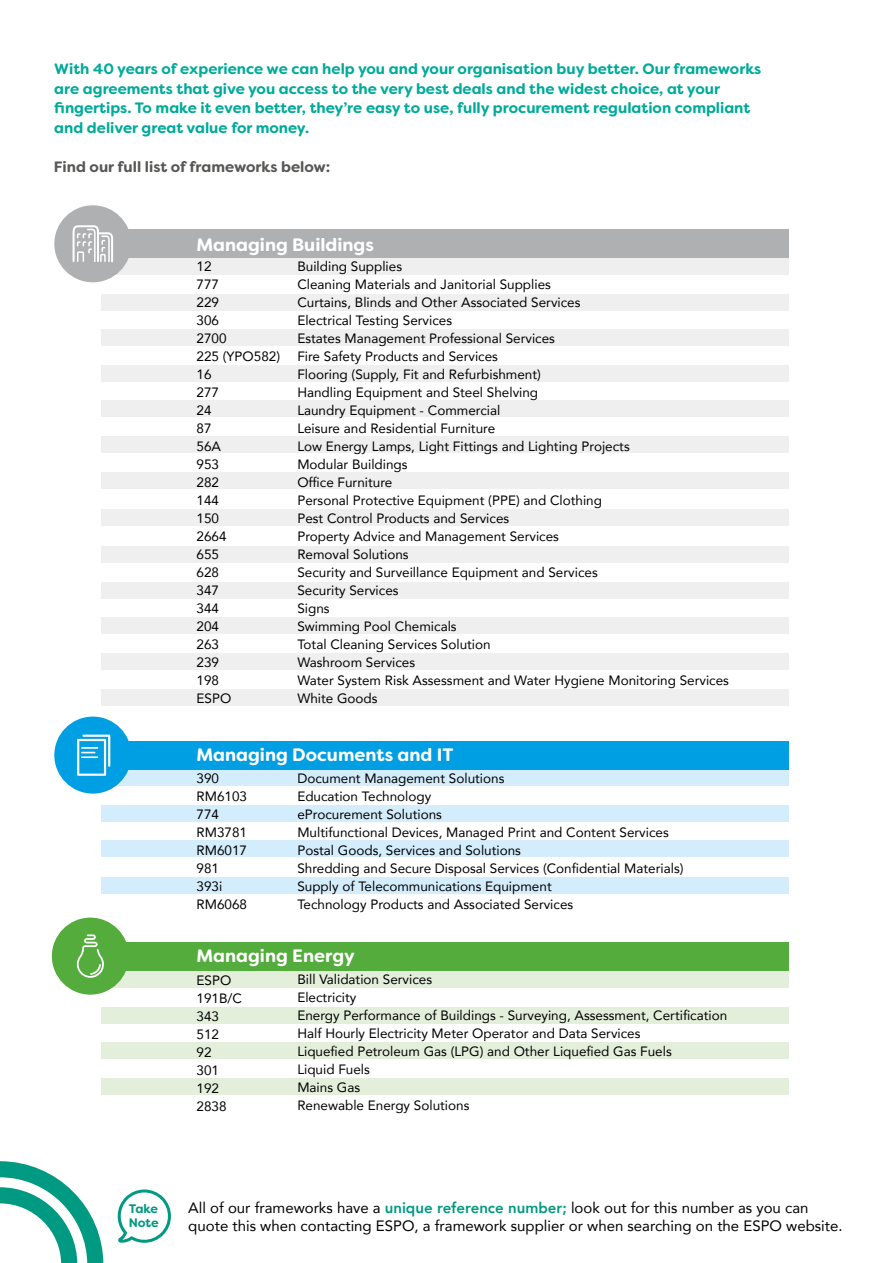
<style>
.page{position:relative;width:893px;height:1263px;background:#fff}
.page>*{position:absolute;margin:0;border:0;box-sizing:border-box;transform-origin:0 0}
.t1{font:700 18px "Filson Soft";color:#fff}
.t2{font:700 15px/19.5px "Filson Soft";color:#00ab9a}
.t3{font:15px/18px "Avenir";color:#000}
.t4{font:700 15px "Filson Soft";color:#575756}
.t5{font:13.5px/18px "Avenir";color:#000}
.t6{font:700 12.45px/13.2px "Filson Soft";letter-spacing:-.01em;color:#009982}
.s1{font-weight:800;color:#009982}
</style>
<div class="page">
<div style="left:102px;top:971px;width:687px;height:16px;background:#e4efdb"></div>
<div style="left:102px;top:1007px;width:687px;height:17px;background:#e4efdb"></div>
<div style="left:102px;top:1043px;width:687px;height:16px;background:#e4efdb"></div>
<div style="left:102px;top:1079px;width:687px;height:16px;background:#e4efdb"></div>
<div style="left:102px;top:769px;width:687px;height:16px;background:#d4edfc"></div>
<div style="left:102px;top:805px;width:687px;height:17px;background:#d4edfc"></div>
<div style="left:102px;top:841px;width:687px;height:16px;background:#d4edfc"></div>
<div style="left:102px;top:878px;width:687px;height:16px;background:#d4edfc"></div>
<div style="left:102px;top:258px;width:687px;height:16px;background:#efefef"></div>
<div style="left:102px;top:294px;width:687px;height:16px;background:#efefef"></div>
<div style="left:102px;top:329px;width:687px;height:16px;background:#efefef"></div>
<div style="left:102px;top:365px;width:687px;height:17px;background:#efefef"></div>
<div style="left:102px;top:401px;width:687px;height:16px;background:#efefef"></div>
<div style="left:102px;top:437px;width:687px;height:16px;background:#efefef"></div>
<div style="left:102px;top:473px;width:687px;height:16px;background:#efefef"></div>
<div style="left:102px;top:509px;width:687px;height:16px;background:#efefef"></div>
<div style="left:102px;top:546px;width:687px;height:16px;background:#efefef"></div>
<div style="left:102px;top:582px;width:687px;height:16px;background:#efefef"></div>
<div style="left:102px;top:617px;width:687px;height:17px;background:#efefef"></div>
<div style="left:102px;top:654px;width:687px;height:16px;background:#efefef"></div>
<div style="left:102px;top:690px;width:687px;height:16px;background:#efefef"></div>
<div style="left:99px;top:741px;width:690px;height:28px;background:#009fe3"></div>
<div style="left:99px;top:229px;width:690px;height:29px;background:#afb0b1"></div>
<div style="left:99px;top:942px;width:690px;height:29px;background:#53ac3b"></div>
<svg style="left:0;top:1161px;width:103px;height:102px"></svg>
<svg style="left:117px;top:1189px;width:54px;height:54px"></svg>
<div style="left:54px;top:205px;width:77px;height:77px;background:#afb0b1;border-radius:50%"></div>
<svg style="left:73px;top:225px;width:40px;height:37px"></svg>
<div style="left:54px;top:717px;width:77px;height:77px;background:#009fe3;border-radius:50%"></div>
<svg style="left:77px;top:735px;width:33px;height:41px"></svg>
<div style="left:52px;top:918px;width:77px;height:77px;background:#53ac3b;border-radius:50%"></div>
<svg style="left:77px;top:934px;width:27px;height:44px"></svg>
<p class="t2" style="left:54px;top:59px;width:708px">With 40 years of experience we can help you and your organisation buy better. Our frameworks are agreements that give you access to the very best deals and the widest choice, at your fingertips. To make it even better, they’re easy to use, fully procurement regulation compliant and deliver great value for money.</p>
<p class="t4" style="left:54px;top:157px;width:278px">Find our full list of frameworks below:</p>
<h1 class="t1" style="left:197px;top:233px;width:179px">Managing Buildings</h1>
<p class="t5" style="left:197px;top:257px;width:85px">12<br>777<br>229<br>306<br>2700<br>225 (YPO582)<br>16<br>277<br>24<br>87<br>56A<br>953<br>282<br>144<br>150<br>2664<br>655<br>628<br>347<br>344<br>204<br>263<br>239<br>198<br>ESPO</p>
<p class="t5" style="left:297px;top:257px;width:433px">Building Supplies<br>Cleaning Materials and Janitorial Supplies<br>Curtains, Blinds and Other Associated Services<br>Electrical Testing Services<br>Estates Management Professional Services<br>Fire Safety Products and Services<br>Flooring (Supply, Fit and Refurbishment)<br>Handling Equipment and Steel Shelving<br>Laundry Equipment - Commercial<br>Leisure and Residential Furniture<br>Low Energy Lamps, Light Fittings and Lighting Projects<br>Modular Buildings<br>Office Furniture<br>Personal Protective Equipment (PPE) and Clothing<br>Pest Control Products and Services<br>Property Advice and Management Services<br>Removal Solutions<br>Security and Surveillance Equipment and Services<br>Security Services<br>Signs<br>Swimming Pool Chemicals<br>Total Cleaning Services Solution<br>Washroom Services<br>Water System Risk Assessment and Water Hygiene Monitoring Services White Goods</p>
<h1 class="t1" style="left:197px;top:743px;width:258px">Managing Documents and IT</h1>
<p class="t5" style="left:197px;top:769px;width:52px">390<br>RM6103<br>774<br>RM3781<br>RM6017<br>981<br>393i<br>RM6068</p>
<p class="t5" style="left:297px;top:768px;width:388px">Document Management Solutions<br>Education Technology<br>eProcurement Solutions<br>Multifunctional Devices, Managed Print and Content Services Postal Goods, Services and Solutions<br>Shredding and Secure Disposal Services (Confidential Materials)<br>Supply of Telecommunications Equipment<br>Technology Products and Associated Services</p>
<h1 class="t1" style="left:197px;top:944px;width:160px">Managing Energy</h1>
<p class="t5" style="left:197px;top:970px;width:47px">ESPO<br>191B/C<br>343<br>512<br>92<br>301<br>192<br>2838</p>
<p class="t5" style="left:297px;top:970px;width:431px">Bill Validation Services<br>Electricity<br>Energy Performance of Buildings - Surveying, Assessment, Certification Half Hourly Electricity Meter Operator and Data Services<br>Liquefied Petroleum Gas (LPG) and Other Liquefied Gas Fuels<br>Liquid Fuels<br>Mains Gas<br>Renewable Energy Solutions</p>
<p class="t6" style="left:129px;top:1202px;width:31px">Take<br>Note</p>
<p class="t3" style="left:188px;top:1198px;width:656px">All of our frameworks have a <span class="s1">unique reference number;</span> look out for this number as you can quote this when contacting ESPO, a framework supplier or when searching on the ESPO website.</p>
</div>
